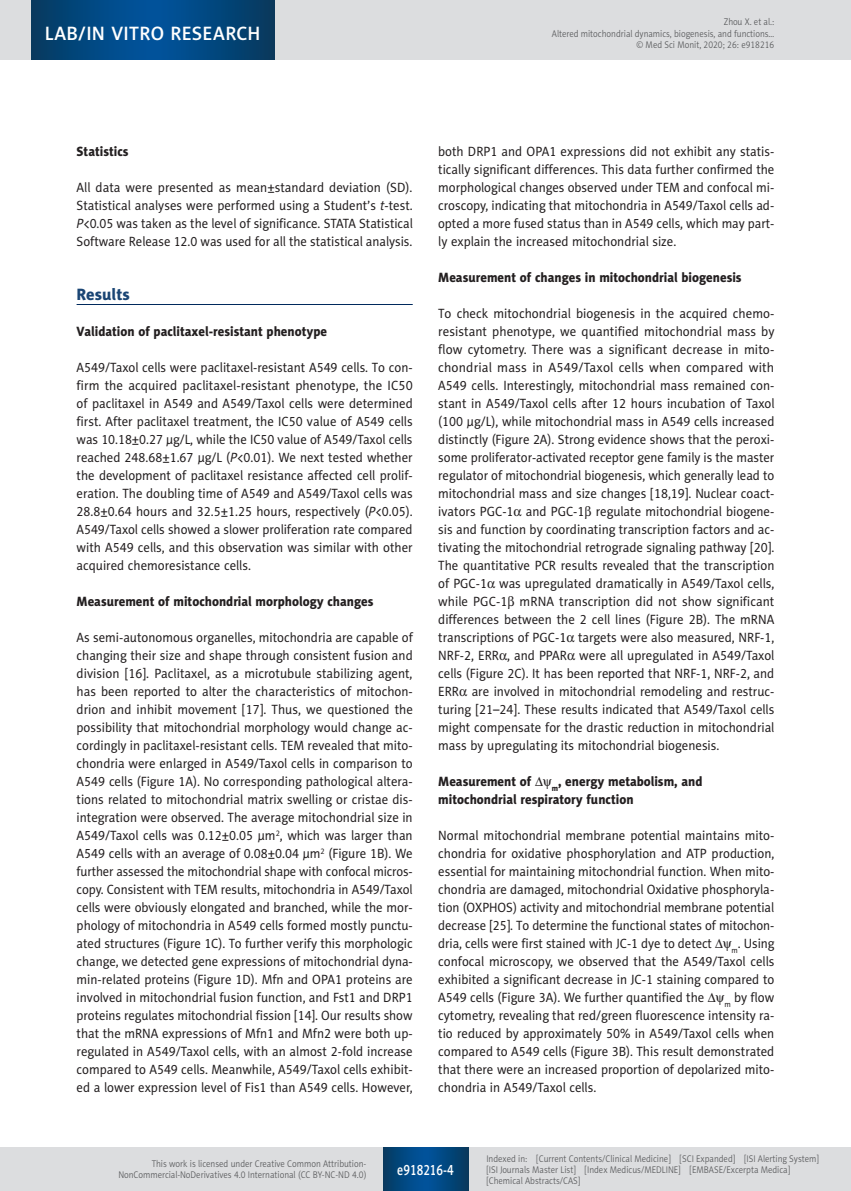
<style>
.page{position:relative;width:851px;height:1191px;background:#fff}
.page>*{position:absolute;margin:0;border:0;box-sizing:border-box;transform-origin:0 0}
.t1{font:19.5px "Naomi Sans EFN Medium";letter-spacing:.015em;color:#fff}
.MSM_Headline_1{font:16.5px "Naomi Sans EFN Heavy";color:#1a4574}
.t2{font:15px "Naomi Sans EFN Medium";color:#fff;scale:.8 1}
.MSM_Body{font:13.5px/18px "Naomi Sans EFN";color:#231f20;text-align:justify;scale:.95 1}
.MSM_Body-2{font:13.5px/18px "Naomi Sans EFN";color:#231f20;text-align:justify;scale:.96 1}
.MSM_Headline_2{font:13.5px/18px "Naomi Sans EFN Heavy";color:#231f20;scale:.95 1}
.t3{font:9.75px/11.2px "Naomi Sans EFN Light";color:#57585a;text-align:right;scale:.9 1}
.s1{font-style:italic}
.s2{font-family:"Standard Sym L"}
</style>
<div class="page">
<hr style="left:77px;top:304px;width:335px;height:1px;background:#00295c">
<div style="left:0;top:1148px;width:850px;height:43px;background:#dcdddf"></div>
<div style="left:0;top:0;width:850px;height:60px;background:#dcdddf"></div>
<hr style="left:850px;top:0;width:1px;height:60px;background:#dcdddf">
<svg style="left:32px;top:0;width:242px;height:60px"></svg>
<svg style="left:383px;top:1147px;width:85px;height:43px"></svg>
<h1 class="t1" style="left:45px;top:22px;width:217px">LAB/IN VITRO RESEARCH</h1>
<p class="t3" style="left:552px;top:16px;width:249px">Zhou X. et al.:<br>Altered mitochondrial dynamics, biogenesis, and functions… © Med Sci Monit, 2020; 26: e918216</p>
<p class="MSM_Headline_2" style="left:77px;top:142px;width:56px">Statistics</p>
<p class="MSM_Body" style="left:77px;top:178px;width:355px">All data were presented as mean±standard deviation (SD).<br>Statistical analyses were performed using a Student’s <span class="s1">t</span>-test.<br><span class="s1">P</span>&lt;0.05 was taken as the level of significance. STATA Statistical Software Release 12.0 was used for all the statistical analysis.</p>
<p class="MSM_Headline_1" style="left:77px;top:284px;width:55px">Results</p>
<p class="MSM_Headline_2" style="left:77px;top:322px;width:265px">Validation of paclitaxel-resistant phenotype</p>
<p class="MSM_Body" style="left:77px;top:358px;width:355px">A549/Taxol cells were paclitaxel-resistant A549 cells. To con&shy;firm the acquired paclitaxel-resistant phenotype, the IC50 of paclitaxel in A549 and A549/Taxol cells were determined first. After paclitaxel treatment, the IC50 value of A549 cells was 10.18±0.27 µg/L, while the IC50 value of A549/Taxol cells reached 248.68±1.67 µg/L (<span class="s1">P</span>&lt;0.01). We next tested whether the development of paclitaxel resistance affected cell prolif&shy;eration. The doubling time of A549 and A549/Taxol cells was 28.8±0.64 hours and 32.5±1.25 hours, respectively (<span class="s1">P</span>&lt;0.05).<br>A549/Taxol cells showed a slower proliferation rate compared with A549 cells, and this observation was similar with other acquired chemoresistance cells.</p>
<p class="MSM_Headline_2" style="left:77px;top:592px;width:314px">Measurement of mitochondrial morphology changes</p>
<p class="MSM_Body" style="left:77px;top:628px;width:355px">As semi-autonomous organelles, mitochondria are capable of changing their size and shape through consistent fusion and division [16]. Paclitaxel, as a microtubule stabilizing agent, has been reported to alter the characteristics of mitochon&shy;drion and inhibit movement [17]. Thus, we questioned the possibility that mitochondrial morphology would change ac&shy;cordingly in paclitaxel-resistant cells. TEM revealed that mito&shy;chondria were enlarged in A549/Taxol cells in comparison to A549 cells (Figure 1A). No corresponding pathological altera&shy;tions related to mitochondrial matrix swelling or cristae dis&shy;integration were observed. The average mitochondrial size in A549/Taxol cells was 0.12±0.05 µm<sup>2</sup>, which was larger than A549 cells with an average of 0.08±0.04 µm<sup>2</sup> (Figure 1B). We further assessed the mitochondrial shape with confocal micros&shy;copy. Consistent with TEM results, mitochondria in A549/Taxol cells were obviously elongated and branched, while the mor&shy;phology of mitochondria in A549 cells formed mostly punctu&shy;ated structures (Figure 1C). To further verify this morphologic change, we detected gene expressions of mitochondrial dyna&shy;min-related proteins (Figure 1D). Mfn and OPA1 proteins are involved in mitochondrial fusion function, and Fst1 and DRP1 proteins regulates mitochondrial fission [14]. Our results show that the mRNA expressions of Mfn1 and Mfn2 were both up&shy;regulated in A549/Taxol cells, with an almost 2-fold increase compared to A549 cells. Meanwhile, A549/Taxol cells exhibit&shy;ed a lower expression level of Fis1 than A549 cells. However,</p>
<p class="MSM_Body" style="left:438px;top:142px;width:355px">both DRP1 and OPA1 expressions did not exhibit any statis&shy;tically significant differences. This data further confirmed the morphological changes observed under TEM and confocal mi&shy;croscopy, indicating that mitochondria in A549/Taxol cells ad&shy;opted a more fused status than in A549 cells, which may part&shy;ly explain the increased mitochondrial size.</p>
<p class="MSM_Headline_2" style="left:438px;top:268px;width:321px">Measurement of changes in mitochondrial biogenesis</p>
<p class="MSM_Body-2" style="left:438px;top:304px;width:352px">To check mitochondrial biogenesis in the acquired chemo&shy;resistant phenotype, we quantified mitochondrial mass by flow cytometry. There was a significant decrease in mito&shy;chondrial mass in A549/Taxol cells when compared with A549 cells. Interestingly, mitochondrial mass remained con&shy;stant in A549/Taxol cells after 12 hours incubation of Taxol (100 µg/L), while mitochondrial mass in A549 cells increased distinctly (Figure 2A). Strong evidence shows that the peroxi&shy;some proliferator-activated receptor gene family is the master regulator of mitochondrial biogenesis, which generally lead to mitochondrial mass and size changes [18,19]. Nuclear coact&shy;ivators PGC-1<span class="s2">a</span> and PGC-1<span class="s2">b</span> regulate mitochondrial biogene&shy;sis and function by coordinating transcription factors and ac&shy;tivating the mitochondrial retrograde signaling pathway [20].<br>The quantitative PCR results revealed that the transcription of PGC-1<span class="s2">a</span> was upregulated dramatically in A549/Taxol cells, while PGC-1<span class="s2">b</span> mRNA transcription did not show significant differences between the 2 cell lines (Figure 2B). The mRNA transcriptions of PGC-1<span class="s2">a</span> targets were also measured, NRF-1, NRF-2, ERR<span class="s2">a</span>, and PPAR<span class="s2">a</span> were all upregulated in A549/Taxol cells (Figure 2C). It has been reported that NRF-1, NRF-2, and ERR<span class="s2">a</span> are involved in mitochondrial remodeling and restruc&shy;turing [21–24]. These results indicated that A549/Taxol cells might compensate for the drastic reduction in mitochondrial mass by upregulating its mitochondrial biogenesis.</p>
<p class="MSM_Headline_2" style="left:438px;top:772px;width:279px">Measurement of <span class="s2">Dy</span><sub>m</sub>, energy metabolism, and mitochondrial respiratory function</p>
<p class="MSM_Body" style="left:438px;top:826px;width:355px">Normal mitochondrial membrane potential maintains mito&shy;chondria for oxidative phosphorylation and ATP production, essential for maintaining mitochondrial function. When mito&shy;chondria are damaged, mitochondrial Oxidative phosphoryla&shy;tion (OXPHOS) activity and mitochondrial membrane potential decrease [25]. To determine the functional states of mitochon&shy;dria, cells were first stained with JC-1 dye to detect <span class="s2">Dy</span><sub>m</sub>. Using confocal microscopy, we observed that the A549/Taxol cells exhibited a significant decrease in JC-1 staining compared to A549 cells (Figure 3A). We further quantified the <span class="s2">Dy</span><sub>m</sub> by flow cytometry, revealing that red/green fluorescence intensity ra&shy;tio reduced by approximately 50% in A549/Taxol cells when compared to A549 cells (Figure 3B). This result demonstrated that there were an increased proportion of depolarized mito&shy;chondria in A549/Taxol cells.</p>
<p class="t3" style="left:118px;top:1158px;width:277px">This work is licensed under Creative Common Attribution-<br>NonCommercial-NoDerivatives 4.0 International (CC BY-NC-ND 4.0)</p>
<p class="t2" style="left:397px;top:1160px;width:72px">e918216-4</p>
<p class="t3" style="left:486px;top:1152px;width:371px;text-align:left">Indexed in: [Current Contents/Clinical Medicine] [SCI Expanded] [ISI Alerting System] [ISI Journals Master List] [Index Medicus/MEDLINE] [EMBASE/Excerpta Medica] [Chemical Abstracts/CAS]</p>
</div>
